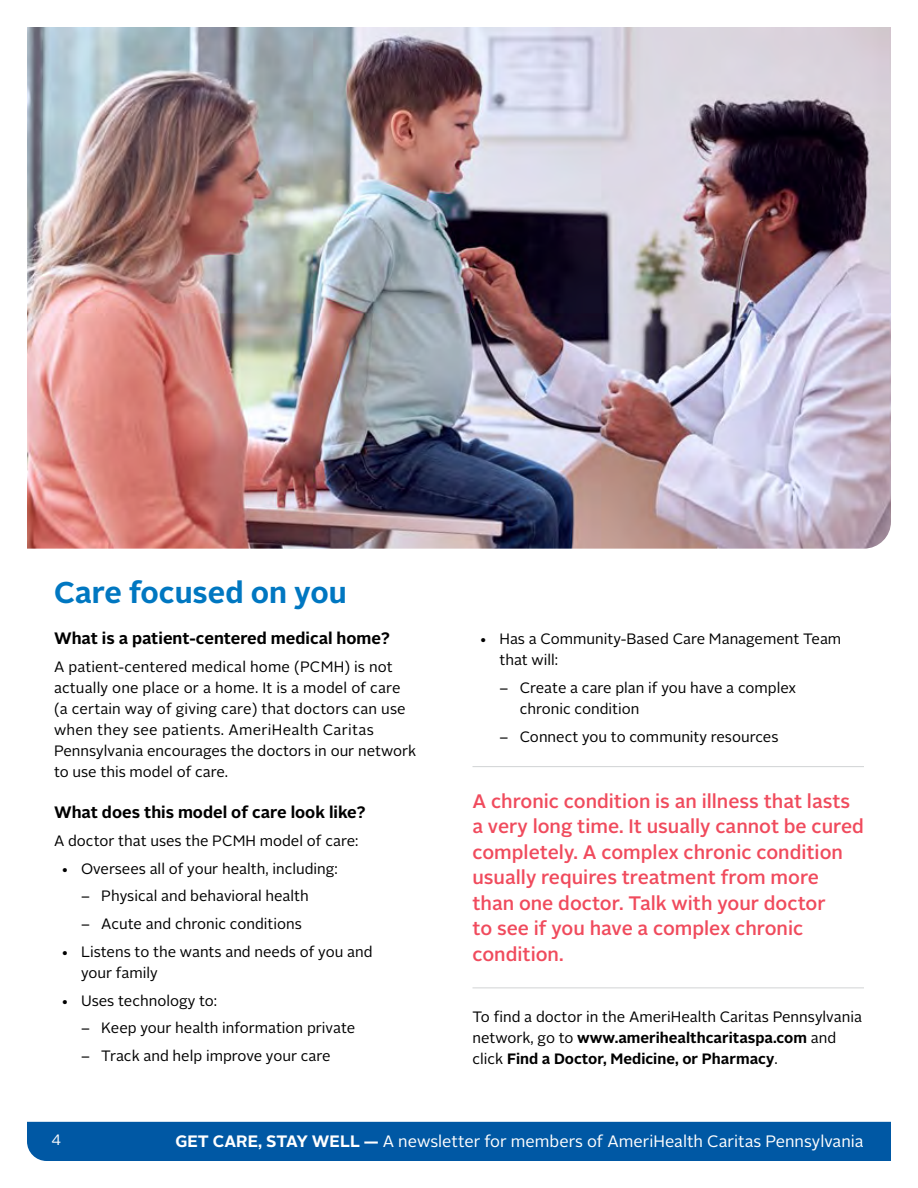
<style>
.page{position:relative;width:918px;height:1188px;background:#fff}
.page>*{position:absolute;margin:0;border:0;box-sizing:border-box;transform-origin:0 0}
.t1{font:700 30px "Alright Sans";color:#0077c1}
.Call-out{font:500 19.5px/25.5px "Alright Sans";color:#f04b5d}
.t2{font:16.5px "Alright Sans";color:#fff}
.Topic_header_Bold_Bl{font:700 16.5px "Alright Sans";color:#000}
.body_copy{font:15px/21px "Alright Sans";color:#000}
.Bullet_1{font:15px/21px "Alright Sans";color:#000}
.Body_Copy_over_bulle{font:15px "Alright Sans";color:#000}
.t3{font:15px "Alright Sans";color:#fff}
.s1{font-weight:700}
</style>
<div class="page">
<div style="left:27px;top:1122px;width:864px;height:39px;background:#0058a4"></div>
<hr style="left:472px;top:766px;width:392px;height:1px;background:#d1d3d4">
<hr style="left:472px;top:988px;width:392px;height:1px;background:#d1d3d4">
<img style="left:27px;top:27px;width:864px;height:522px">
<h1 class="t1" style="left:54px;top:571px;width:294px">Care focused on you</h1>
<p class="Topic_header_Bold_Bl" style="left:54px;top:627px;width:338px">What is a patient-centered medical home?</p>
<p class="body_copy" style="left:54px;top:656px;width:364px">A patient-centered medical home (PCMH) is not actually one place or a home. It is a model of care (a certain way of giving care) that doctors can use when they see patients. AmeriHealth Caritas Pennsylvania encourages the doctors in our network to use this model of care.</p>
<p class="Topic_header_Bold_Bl" style="left:54px;top:801px;width:313px">What does this model of care look like?</p>
<p class="Body_Copy_over_bulle" style="left:54px;top:830px;width:306px">A doctor that uses the PCMH model of care:</p>
<p class="Bullet_1" style="left:61px;top:858px;width:278px">• Oversees all of your health, including:</p>
<p class="body_copy" style="left:81px;top:886px;width:229px">– Physical and behavioral health</p>
<p class="body_copy" style="left:81px;top:914px;width:222px">– Acute and chronic conditions</p>
<p class="Bullet_1" style="left:81px;top:941px;width:293px;text-indent:-20px">• Listens to the wants and needs of you and your family</p>
<p class="Bullet_1" style="left:61px;top:990px;width:158px">• Uses technology to:</p>
<p class="body_copy" style="left:81px;top:1018px;width:276px">– Keep your health information private</p>
<p class="body_copy" style="left:81px;top:1046px;width:251px">– Track and help improve your care</p>
<p class="Bullet_1" style="left:500px;top:629px;width:343px;text-indent:-20px">• Has a Community-Based Care Management Team that will:</p>
<p class="body_copy" style="left:520px;top:677px;width:278px;text-indent:-20px">– Create a care plan if you have a complex chronic condition</p>
<p class="body_copy" style="left:500px;top:726px;width:280px">– Connect you to community resources</p>
<p class="Call-out" style="left:472px;top:788px;width:393px">A chronic condition is an illness that lasts a very long time. It usually cannot be cured completely. A complex chronic condition usually requires treatment from more than one doctor. Talk with your doctor<br>to see if you have a complex chronic condition.</p>
<p class="body_copy" style="left:472px;top:1007px;width:391px">To find a doctor in the AmeriHealth Caritas Pennsylvania network, go to <span class="s1">www.amerihealthcaritaspa.com</span> and click <span class="s1">Find a Doctor, Medicine, or Pharmacy</span>.</p>
<p class="t3" style="left:52px;top:1130px;width:11px">4</p>
<p class="t2" style="left:175px;top:1130px;width:690px"><span class="s1">GET CARE, STAY WELL —</span> A newsletter for members of AmeriHealth Caritas Pennsylvania</p>
</div>
